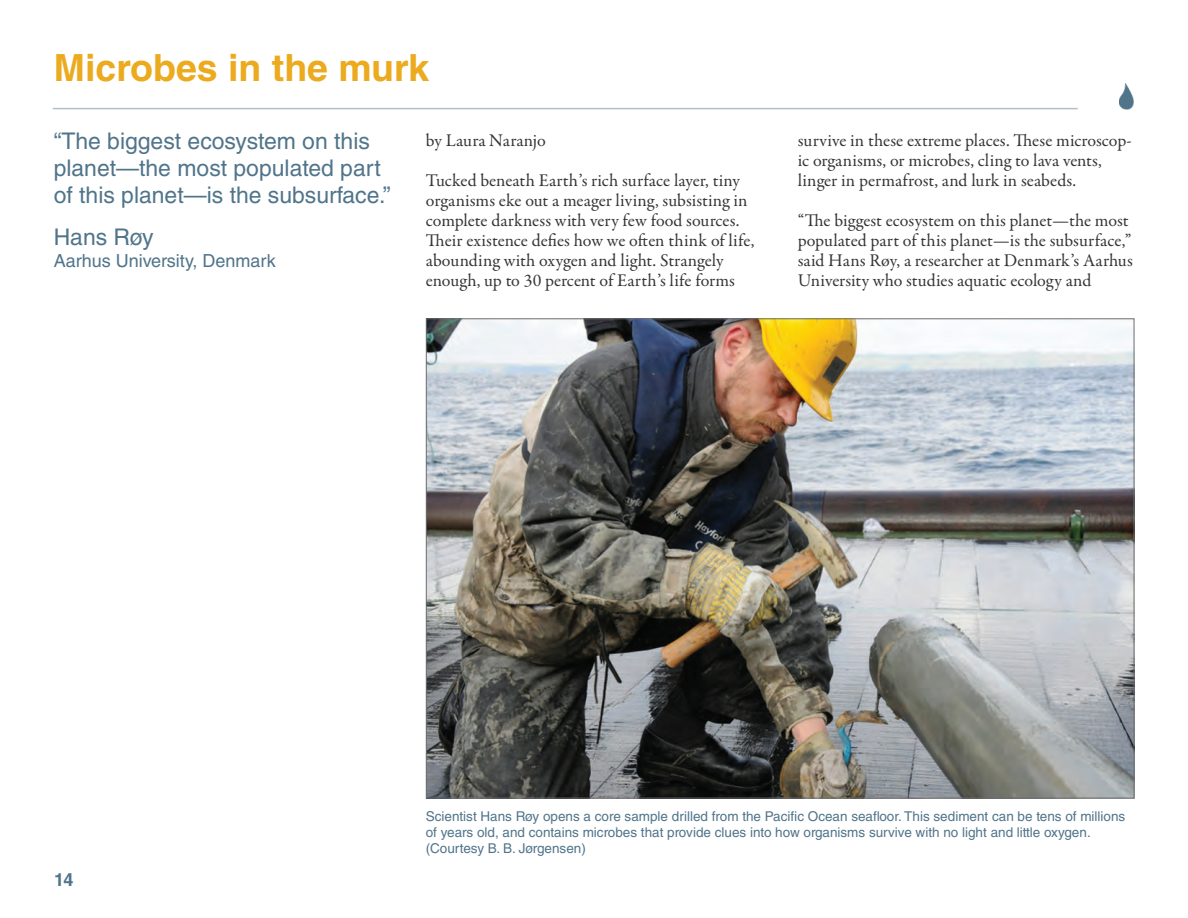
<style>
.page{position:relative;width:1188px;height:918px;background:#fff}
.page>*{position:absolute;margin:0;border:0;box-sizing:border-box;transform-origin:0 0}
.t1{font:700 37.5px "Helvetica LT Std";color:#ecaa1f}
.t2{font:22.95px/27px "Helvetica LT Std";color:#50748a}
.t3{font:18px/20px "Garamond Premr Pro";color:#363536}
.t4{font:18px "Helvetica LT Std";color:#50748a}
.t5{font:700 18px "Helvetica LT Std";color:#50748a}
.t6{font:13.5px/16.2px "Helvetica LT Std";color:#50748a}
</style>
<div class="page">
<hr style="left:53px;top:108px;width:1025px;height:1px;background:#a1aebb">
<img style="left:428px;top:321px;width:704px;height:475px">
<img style="left:1119px;top:83px;width:15px;height:26px">
<h1 class="t1" style="left:54px;top:45px;width:377px">Microbes in the murk</h1>
<p class="t2" style="left:54px;top:128px;width:339px">“The biggest ecosystem on this planet—the most populated part of this planet—is the subsurface.”</p>
<p class="t2" style="left:54px;top:223px;width:101px">Hans Røy</p>
<p class="t4" style="left:54px;top:250px;width:224px">Aarhus University, Denmark</p>
<p class="t3" style="left:426px;top:131px;width:121px">by Laura Naranjo</p>
<p class="t3" style="left:426px;top:171px;width:330px">Tucked beneath Earth’s rich surface layer, tiny organisms eke out a meager living, subsisting in complete darkness with very few food sources.<br>Their existence defies how we often think of life, abounding with oxygen and light. Strangely enough, up to 30 percent of Earth’s life forms</p>
<p class="t3" style="left:798px;top:131px;width:336px">survive in these extreme places. These microscop&shy;ic organisms, or microbes, cling to lava vents, linger in permafrost, and lurk in seabeds.</p>
<p class="t3" style="left:798px;top:211px;width:337px">“The biggest ecosystem on this planet—the most populated part of this planet—is the subsurface,” said Hans Røy, a researcher at Denmark’s Aarhus University who studies aquatic ecology and</p>
<p class="t5" style="left:54px;top:869px;width:21px">14</p>
<p class="t6" style="left:426px;top:808px;width:701px">Scientist Hans Røy opens a core sample drilled from the Pacific Ocean seafloor. This sediment can be tens of millions of years old, and contains microbes that provide clues into how organisms survive with no light and little oxygen. (Courtesy B. B. Jørgensen)</p>
</div>
